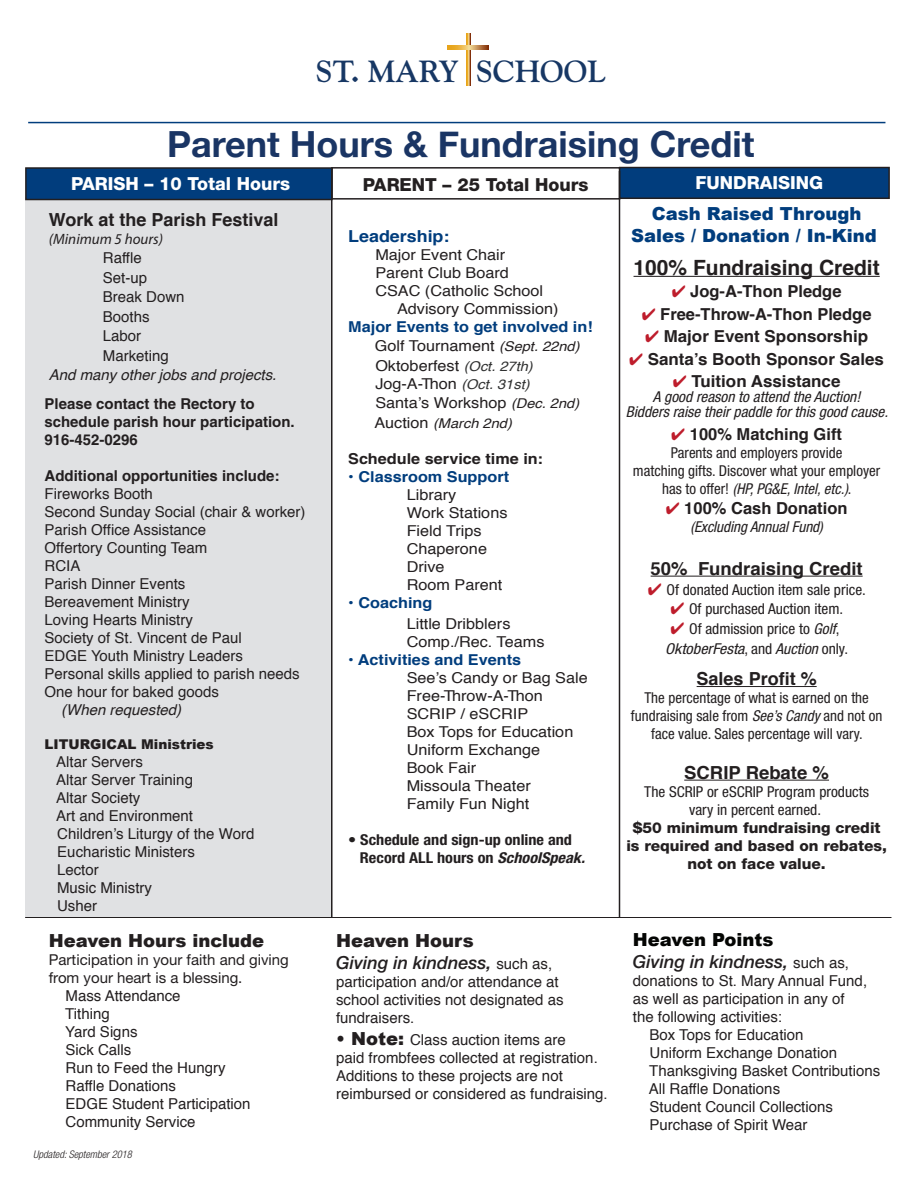
<style>
.page{position:relative;width:918px;height:1188px;background:#fff}
.page>*{position:absolute;margin:0;border:0;box-sizing:border-box;transform-origin:0 0}
.t1{font:700 36px "Helvetica Neue";color:#1a3564}
.t2{font:700 30.45px "Goudy";color:#173764}
.t3{font:700 21px "Helvetica";color:#231f20}
.t4{font:700 18px "Helvetica";color:#231f20}
.t5{font:italic 500 18px "Helvetica Neue";color:#231f20}
.t6{font:900 18px/21.6px "Arial";color:#013d7d;text-align:center}
.t7{font:800 18px "Helvetica Neue";color:#fff}
.t8{font:900 18px "Arial";color:#231f20}
.t9{font:800 18px "Helvetica Neue";color:#231f20}
.t10{font:900 18px "Arial";color:#040503}
.t11{font:700 16.5px "Helvetica";color:#231f20}
.t12{font:700 16.5px "Helvetica";color:#013d7d;scale:1.08 1}
.t13{font:15px/18px "Helvetica";color:#231f20}
.t14{font:condensed 15px/18px "Helvetica Neue";color:#231f20;text-align:center}
.t15{font:15px/18px "Helvetica";color:#231f20;scale:1.08 1}
.t16{font:700 15px/19.5px "Helvetica";color:#013d7d;scale:1.08 1}
.t17{font:700 15px/18px "Helvetica";color:#231f20}
.t18{font:italic condensed 15px/15px "Helvetica Neue";color:#231f20;text-align:center}
.t19{font:800 15px/18px "Helvetica Neue";color:#231f20;text-align:center}
.t20{font:15px/18px "Helvetica Neue";color:#231f20}
.t21{font:700 condensed 15px/18px "Helvetica Neue";color:#231f20;scale:1.08 1}
.t22{font:italic 15px "Helvetica";color:#231f20}
.t23{font:700 15px "Helvetica";color:#231f20;scale:1.08 1}
.t24{font:italic 15px "Myriad Pro";color:#231f20}
.t25{font:900 13.5px "Arial";color:#231f20}
.t26{font:italic 13.5px "Helvetica";color:#231f20;scale:1.08 1}
.t27{font:italic 300 condensed 10.5px "Helvetica Neue";color:#231f20}
.s1{font-weight:400;color:#231f20}
.s2{font-weight:400;font-style:italic;font-size:13.5px;color:#231f20}
.s3{font-weight:400;font-style:italic;font-size:13.5px;color:#313232}
.s4{font-style:italic;font-size:13.5px;color:#313232}
.s5{font-style:italic;font-size:13.5px}
.s6{font-style:normal;font-size:15px}
.s7{font-style:italic}
.s8{color:#be1d2c}
.s9{font-family:"Helvetica";font-weight:400;font-style:normal;font-size:15px}
.s10{font-family:"Arial";font-weight:900;font-size:18px}
</style>
<div class="page">
<div style="left:331px;top:167px;width:289px;height:33px;border:2px solid #231f20"></div>
<div style="left:25px;top:197px;width:307px;height:721px;background:#e0e1e3"></div>
<div style="left:619px;top:167px;width:271px;height:32px;background:#013d7d;border:2px solid #231f20"></div>
<div style="left:25px;top:167px;width:308px;height:33px;background:#013d7d;border:2px solid #231f20"></div>
<hr style="left:634px;top:276px;width:246px;height:1px;background:#231f20">
<hr style="left:651px;top:576px;width:212px;height:1px;background:#231f20">
<hr style="left:697px;top:686px;width:120px;height:1px;background:#231f20">
<hr style="left:684px;top:780px;width:145px;height:1px;background:#231f20">
<hr style="left:331px;top:168px;width:2px;height:750px;background:#231f20">
<hr style="left:619px;top:171px;width:1px;height:747px;background:#231f20">
<hr style="left:25px;top:917px;width:866px;height:1px;background:#231f20">
<svg style="left:466px;top:33px;width:4px;height:53px"></svg>
<svg style="left:448px;top:46px;width:41px;height:4px"></svg>
<hr style="left:28px;top:122px;width:857px;height:1px;background:#013d7d">
<h2 class="t2" style="left:316px;top:53px;width:292px">ST. MARY SCHOOL</h2>
<h1 class="t1" style="left:167px;top:116px;width:589px">Parent Hours &amp; Fundraising Credit</h1>
<p class="t7" style="left:71px;top:173px;width:221px">PARISH – 10 Total Hours</p>
<p class="t4" style="left:49px;top:205px;width:231px">Work at the Parish Festival</p>
<p class="t24" style="left:49px;top:229px;width:116px">(Minimum 5 hours)</p>
<p class="t13" style="left:103px;top:249px;width:83px;line-height:19.5px">Raffle<br>Set-up<br>Break Down<br>Booths<br>Labor<br>Marketing</p>
<p class="t22" style="left:49px;top:363px;width:229px">And many other jobs and projects.</p>
<p class="t17" style="left:45px;top:395px;width:252px">Please contact the Rectory to schedule parish hour participation.<br>916-452-0296</p>
<p class="t17" style="left:45px;top:467px;width:237px">Additional opportunities include:</p>
<p class="t13" style="left:45px;top:485px;width:262px">Fireworks Booth<br>Second Sunday Social (chair &amp; worker)<br>Parish Office Assistance<br>Offertory Counting Team<br>RCIA<br>Parish Dinner Events<br>Bereavement Ministry<br>Loving Hearts Ministry<br>Society of St. Vincent de Paul<br>EDGE Youth Ministry Leaders<br>Personal skills applied to parish needs<br>One hour for baked goods</p>
<p class="t22" style="left:61px;top:698px;width:122px">(When requested)</p>
<p class="t25" style="left:45px;top:735px;width:171px">LITURGICAL Ministries</p>
<p class="t13" style="left:56px;top:753px;width:200px">Altar Servers<br>Altar Server Training<br>Altar Society<br>Art and Environment<br>Children’s Liturgy of the Word<br>Eucharistic Ministers<br>Lector<br>Music Ministry<br>Usher</p>
<p class="t8" style="left:49px;top:928px;width:217px">Heaven Hours include</p>
<p class="t20" style="left:49px;top:951px;width:242px">Participation in your faith and giving from your heart is a blessing.</p>
<p class="t13" style="left:65px;top:988px;width:187px">Mass Attendance<br>Tithing<br>Yard Signs<br>Sick Calls<br>Run to Feed the Hungry<br>Raffle Donations<br>EDGE Student Participation<br>Community Service</p>
<p class="t27" style="left:33px;top:1148px;width:100px">Updated: September 2018</p>
<p class="t9" style="left:363px;top:174px;width:227px">PARENT – 25 Total Hours</p>
<p class="t12" style="left:348px;top:222px;width:95px">Leadership:</p>
<p class="t15" style="left:375px;top:246px;width:122px">Major Event Chair</p>
<p class="t15" style="left:375px;top:264px;width:125px">Parent Club Board</p>
<p class="t15" style="left:375px;top:282px;width:157px">CSAC (Catholic School</p>
<p class="t15" style="left:397px;top:300px;width:151px">Advisory Commission)</p>
<p class="t16" style="left:375px;top:317px;width:203px;text-indent:-27px">Major Events to get involved in!<br><span class="s1">Golf Tournament</span> <span class="s2">(Sept. 22nd)<br></span><span class="s1">Oktoberfest</span> <span class="s3">(Oct. 27th)</span></p>
<p class="t15" style="left:375px;top:374px;width:190px;line-height:19.5px">Jog-A-Thon <span class="s4">(Oct. 31st)<br></span>Santa’s Workshop <span class="s5">(Dec. 2nd)</span></p>
<p class="t26" style="left:374px;top:412px;width:129px"><span class="s6">Auction</span> (March 2nd)</p>
<p class="t23" style="left:348px;top:449px;width:182px">Schedule service time in:</p>
<p class="t16" style="left:348px;top:467px;width:150px">• Classroom Support</p>
<p class="t15" style="left:407px;top:486px;width:95px">Library<br>Work Stations<br>Field Trips<br>Chaperone<br>Drive<br>Room Parent</p>
<p class="t16" style="left:348px;top:593px;width:79px">• Coaching</p>
<p class="t15" style="left:407px;top:615px;width:129px">Little Dribblers<br>Comp./Rec. Teams</p>
<p class="t16" style="left:348px;top:650px;width:162px">• Activities and Events</p>
<p class="t15" style="left:407px;top:669px;width:169px">See’s Candy or Bag Sale<br>Free-Throw-A-Thon<br>SCRIP / eSCRIP<br>Box Tops for Education<br>Uniform Exchange<br>Book Fair<br>Missoula Theater<br>Family Fun Night</p>
<p class="t21" style="left:360px;top:831px;width:210px;text-indent:-12px">• Schedule and sign-up online and<br>Record ALL hours on <span class="s7">SchoolSpeak.</span></p>
<p class="t7" style="left:695px;top:172px;width:129px">FUNDRAISING</p>
<p class="t6" style="left:631px;top:202px;width:247px">Cash Raised Through<br>Sales / Donation / In-Kind</p>
<h3 class="t3" style="left:634px;top:250px;width:248px">100% Fundraising Credit</h3>
<p class="t11" style="left:672px;top:278px;width:171px"><span class="s8">✔</span> Jog-A-Thon Pledge</p>
<p class="t11" style="left:642px;top:304px;width:231px"><span class="s8">✔</span> Free-Throw-A-Thon Pledge</p>
<p class="t11" style="left:645px;top:326px;width:225px"><span class="s8">✔</span> Major Event Sponsorship</p>
<p class="t11" style="left:629px;top:346px;width:256px"><span class="s8">✔</span> Santa’s Booth Sponsor Sales</p>
<p class="t11" style="left:673px;top:368px;width:169px"><span class="s8">✔</span> Tuition Assistance</p>
<p class="t18" style="left:626px;top:389px;width:264px">A good reason to attend the Auction!<br>Bidders raise their paddle for this good cause.</p>
<p class="t11" style="left:671px;top:421px;width:172px"><span class="s8">✔</span> 100% Matching Gift</p>
<p class="t14" style="left:633px;top:443px;width:249px">Parents and employers provide<br>matching gifts. Discover what your employer has to offer! <span class="s7">(HP, PG&amp;E, Intel, etc.)</span>.</p>
<p class="t11" style="left:666px;top:494px;width:183px"><span class="s8">✔</span> 100% Cash Donation</p>
<p class="t18" style="left:690px;top:519px;width:134px">(Excluding Annual Fund)</p>
<p class="t4" style="left:651px;top:554px;width:214px">50% Fundraising Credit</p>
<p class="t14" style="left:648px;top:580px;width:220px"><span class="s8">✔</span> Of donated Auction item sale price.</p>
<p class="t14" style="left:671px;top:600px;width:174px"><span class="s8">✔</span> Of purchased Auction item.</p>
<p class="t14" style="left:665px;top:619px;width:184px;line-height:19.5px"><span class="s8">✔</span> Of admission price to <span class="s7">Golf</span>,<br><span class="s7">OktoberFesta</span>, and <span class="s7">Auction</span> only.</p>
<p class="t4" style="left:697px;top:664px;width:122px">Sales Profit %</p>
<p class="t14" style="left:631px;top:689px;width:253px">The percentage of what is earned on the fundraising sale from <span class="s7">See’s Candy</span> and not on face value. Sales percentage will vary.</p>
<p class="t4" style="left:684px;top:758px;width:146px">SCRIP Rebate %</p>
<p class="t14" style="left:644px;top:782px;width:226px">The SCRIP or eSCRIP Program products vary in percent earned.</p>
<p class="t19" style="left:626px;top:818px;width:262px">$50 minimum fundraising credit is required and based on rebates, not on face value.</p>
<p class="t8" style="left:336px;top:928px;width:139px">Heaven Hours</p>
<p class="t5" style="left:336px;top:952px;width:218px">Giving in kindness, <span class="s9">such as,</span></p>
<p class="t13" style="left:336px;top:973px;width:229px">participation and/or attendance at school activities not designated as fundraisers.</p>
<p class="t13" style="left:336px;top:1031px;width:273px"><span class="s10">• Note:</span> Class auction items are<br>paid frombfees collected at registration.<br>Additions to these projects are not reimbursed or considered as fundraising.</p>
<p class="t10" style="left:633px;top:926px;width:142px">Heaven Points</p>
<p class="t5" style="left:633px;top:951px;width:218px">Giving in kindness, <span class="s9">such as,</span></p>
<p class="t13" style="left:633px;top:972px;width:236px">donations to St. Mary Annual Fund,</p>
<p class="t13" style="left:633px;top:990px;width:213px">as well as participation in any of</p>
<p class="t13" style="left:633px;top:1008px;width:151px">the following activities:</p>
<p class="t13" style="left:650px;top:1026px;width:155px">Box Tops for Education</p>
<p class="t13" style="left:650px;top:1044px;width:189px">Uniform Exchange Donation</p>
<p class="t13" style="left:649px;top:1062px;width:232px">Thanksgiving Basket Contributions</p>
<p class="t13" style="left:649px;top:1080px;width:133px">All Raffle Donations</p>
<p class="t13" style="left:650px;top:1098px;width:185px">Student Council Collections</p>
<p class="t13" style="left:650px;top:1116px;width:160px">Purchase of Spirit Wear</p>
</div>
